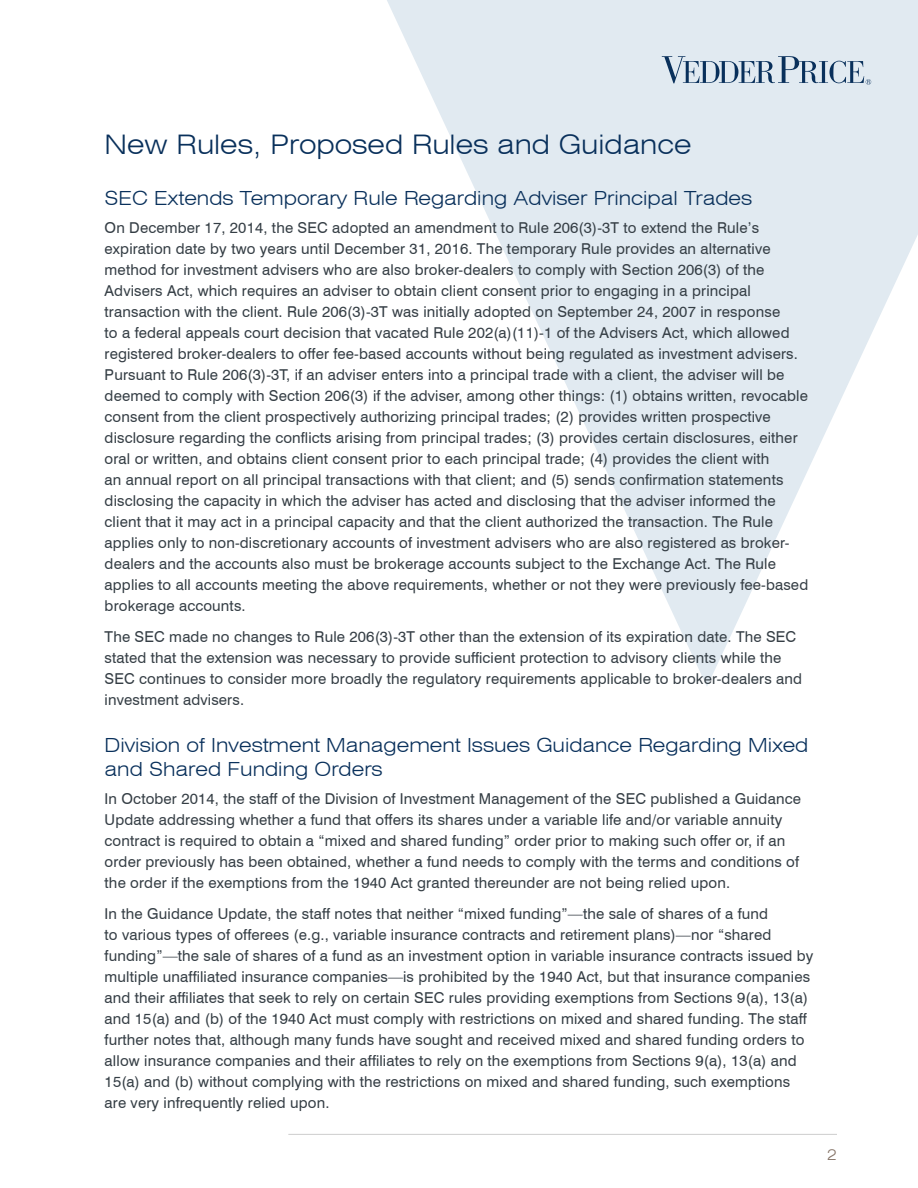
<style>
.page{position:relative;width:918px;height:1188px;background:#fff}
.page>*{position:absolute;margin:0;border:0;box-sizing:border-box;transform-origin:0 0}
.t1{font:300 expanded 27px "Swiss 721 BT";color:#09305b}
.t2{font:300 expanded 19.5px/24px "Swiss 721 BT";color:#09305b}
.t3{font:15px/21px "Swiss 721 BT";letter-spacing:.01em;color:#353e45}
.t4{font:300 expanded 15px "Swiss 721 BT";color:#857367}
</style>
<div class="page">
<svg style="left:387px;top:0;width:531px;height:686px;fill:#e1eaf1"></svg>
<hr style="left:288px;top:1134px;width:549px;height:1px;background:#cdcdcd">
<svg style="left:662px;top:56px;width:209px;height:29px;background:#afbfce"></svg>
<h1 class="t1" style="left:105px;top:129px;width:588px">New Rules, Proposed Rules and Guidance</h1>
<h2 class="t2" style="left:105px;top:186px;width:649px">SEC Extends Temporary Rule Regarding Adviser Principal Trades</h2>
<p class="t3" style="left:105px;top:217px;width:705px">On December 17, 2014, the SEC adopted an amendment to Rule 206(3)-3T to extend the Rule’s expiration date by two years until December 31, 2016. The temporary Rule provides an alternative method for investment advisers who are also broker-dealers to comply with Section 206(3) of the Advisers Act, which requires an adviser to obtain client consent prior to engaging in a principal transaction with the client. Rule 206(3)-3T was initially adopted on September 24, 2007 in response<br>to a federal appeals court decision that vacated Rule 202(a)(11)-1 of the Advisers Act, which allowed registered broker-dealers to offer fee-based accounts without being regulated as investment advisers.<br>Pursuant to Rule 206(3)-3T, if an adviser enters into a principal trade with a client, the adviser will be deemed to comply with Section 206(3) if the adviser, among other things: (1) obtains written, revocable consent from the client prospectively authorizing principal trades; (2) provides written prospective disclosure regarding the conflicts arising from principal trades; (3) provides certain disclosures, either oral or written, and obtains client consent prior to each principal trade; (4) provides the client with<br>an annual report on all principal transactions with that client; and (5) sends confirmation statements disclosing the capacity in which the adviser has acted and disclosing that the adviser informed the client that it may act in a principal capacity and that the client authorized the transaction. The Rule applies only to non-discretionary accounts of investment advisers who are also registered as broker&shy;dealers and the accounts also must be brokerage accounts subject to the Exchange Act. The Rule applies to all accounts meeting the above requirements, whether or not they were previously fee-based brokerage accounts.</p>
<p class="t3" style="left:105px;top:626px;width:699px">The SEC made no changes to Rule 206(3)-3T other than the extension of its expiration date. The SEC stated that the extension was necessary to provide sufficient protection to advisory clients while the SEC continues to consider more broadly the regulatory requirements applicable to broker-dealers and investment advisers.</p>
<h2 class="t2" style="left:105px;top:733px;width:705px">Division of Investment Management Issues Guidance Regarding Mixed and Shared Funding Orders</h2>
<p class="t3" style="left:105px;top:788px;width:698px">In October 2014, the staff of the Division of Investment Management of the SEC published a Guidance Update addressing whether a fund that offers its shares under a variable life and/or variable annuity contract is required to obtain a “mixed and shared funding” order prior to making such offer or, if an order previously has been obtained, whether a fund needs to comply with the terms and conditions of the order if the exemptions from the 1940 Act granted thereunder are not being relied upon.</p>
<p class="t3" style="left:105px;top:903px;width:710px">In the Guidance Update, the staff notes that neither “mixed funding”—the sale of shares of a fund<br>to various types of offerees (e.g., variable insurance contracts and retirement plans)—nor “shared funding”—the sale of shares of a fund as an investment option in variable insurance contracts issued by multiple unaffiliated insurance companies—is prohibited by the 1940 Act, but that insurance companies and their affiliates that seek to rely on certain SEC rules providing exemptions from Sections 9(a), 13(a) and 15(a) and (b) of the 1940 Act must comply with restrictions on mixed and shared funding. The staff further notes that, although many funds have sought and received mixed and shared funding orders to allow insurance companies and their affiliates to rely on the exemptions from Sections 9(a), 13(a) and 15(a) and (b) without complying with the restrictions on mixed and shared funding, such exemptions are very infrequently relied upon.</p>
<p class="t4" style="left:827px;top:1146px;width:11px">2</p>
</div>
